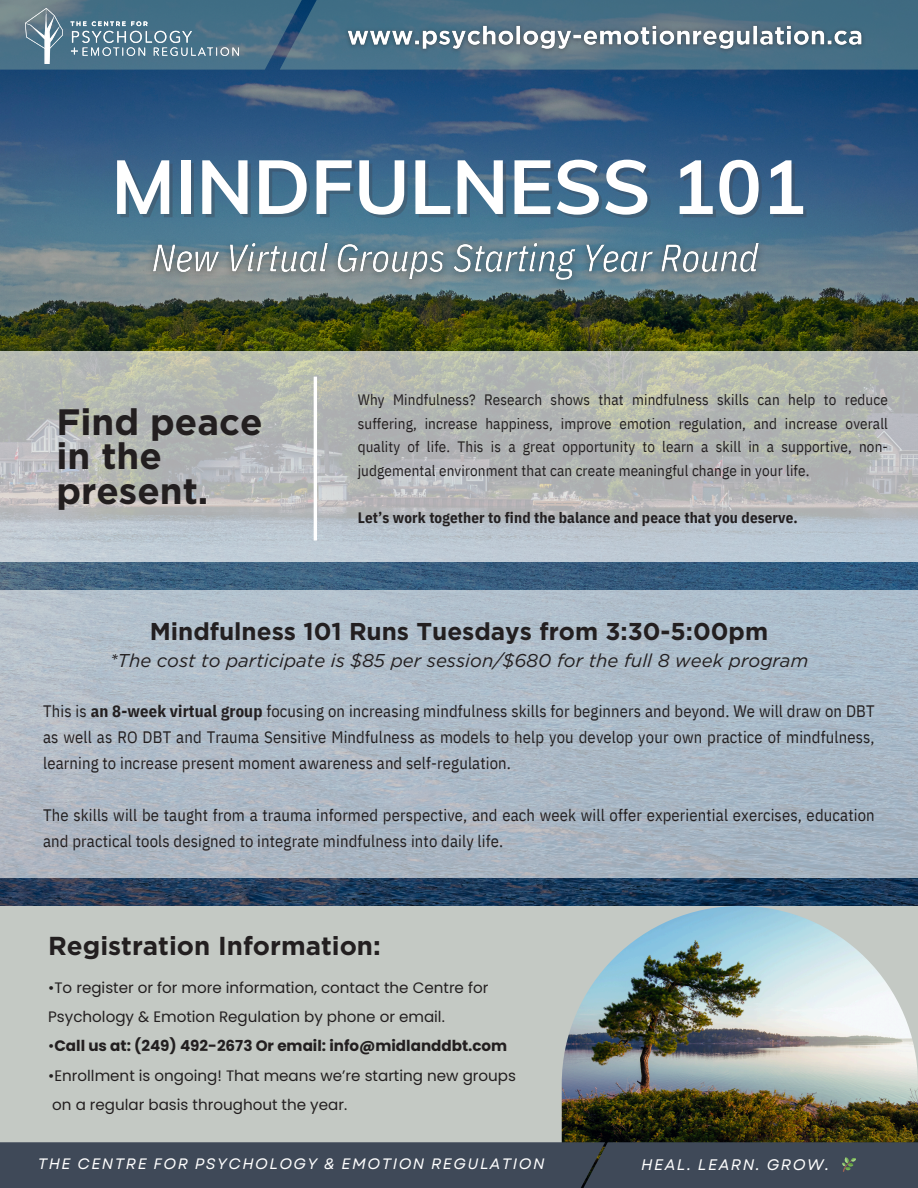
<style>
.page{position:relative;width:918px;height:1188px;background:#fff}
.page>*{position:absolute;margin:0;border:0;box-sizing:border-box;transform-origin:0 0}
.t1{font:700 75.3px "Muli";color:#fff}
.t2{font:700 36.75px/34.8px "Gotham";color:#231f20}
.t3{font:700 25.95px "Gotham";color:#231f20}
.t4{font:700 24.3px "Gotham";color:#231f20}
.t5{font:italic 18.6px "Gotham";color:#231f20}
.t6{font:16.65px/25.8px "IBM Plex Sans Cond";letter-spacing:.01em;color:#231f20;text-align:justify}
.t7{font:italic 15.3px "Garet";letter-spacing:.1em;color:#fff}
.t8{font:15.15px/23.7px "IBM Plex Sans Cond";letter-spacing:.01em;color:#231f20;text-align:justify}
.t9{font:15.15px/29.2px "Poppins";color:#231f20}
.t10{font:700 15.15px "IBM Plex Sans Cond";letter-spacing:.01em;color:#231f20}
.t11{font:700 15.15px "Poppins";color:#231f20}
.t12{font:italic 15.15px "Garet";letter-spacing:.1em;color:#fff}
.s1{font-weight:700}
.s2{font-weight:400}
</style>
<div class="page">
<img style="left:0;top:70px;width:918px;height:836px">
<svg style="left:0;top:351px;width:918px;height:211px"></svg>
<hr style="left:314px;top:377px;width:3px;height:164px;background:#fff">
<div style="left:0;top:906px;width:918px;height:261px;background:#c4c9c4"></div>
<svg style="left:0;top:590px;width:918px;height:288px;fill:#adbbc8"></svg>
<svg style="left:0;top:0;width:280px;height:70px"></svg>
<svg style="left:280px;top:0;width:638px;height:70px;fill:#436e85"></svg>
<img style="left:26px;top:8px;width:212px;height:55px">
<img style="left:340px;top:18px;width:529px;height:39px">
<img style="left:140px;top:232px;width:633px;height:63px">
<img style="left:562px;top:906px;width:356px;height:236px">
<div style="left:564px;top:1142px;width:354px;height:46px;background:#3f4958"></div>
<div style="left:0;top:1142px;width:605px;height:46px;background:#3f4958"></div>
<svg style="left:842px;top:1157px;width:14px;height:15px"></svg>
<h1 class="t1" style="left:111px;top:138px;width:697px">MINDFULNESS 101</h1>
<h2 class="t2" style="left:56px;top:404px;width:208px">Find peace in the present.</h2>
<p class="t8" style="left:358px;top:388px;width:532px">Why Mindfulness? Research shows that mindfulness skills can help to reduce suffering, increase happiness, improve emotion regulation, and increase overall quality of life. This is a great opportunity to learn a skill in a supportive, non&shy;judgemental environment that can create meaningful change in your life.</p>
<p class="t10" style="left:358px;top:508px;width:442px">Let’s work together to find the balance and peace that you deserve.</p>
<h3 class="t4" style="left:150px;top:617px;width:620px">Mindfulness 101 Runs Tuesdays from 3:30-5:00pm</h3>
<p class="t5" style="left:110px;top:649px;width:700px">*The cost to participate is $85 per session/$680 for the full 8 week program</p>
<p class="t6" style="left:43px;top:698px;width:833px">This is <span class="s1">an 8-week virtual group</span> focusing on increasing mindfulness skills for beginners and beyond. We will draw on DBT as well as RO DBT and Trauma Sensitive Mindfulness as models to help you develop your own practice of mindfulness, learning to increase present moment awareness and self-regulation.</p>
<p class="t6" style="left:43px;top:802px;width:833px">The skills will be taught from a trauma informed perspective, and each week will offer experiential exercises, education and practical tools designed to integrate mindfulness into daily life.</p>
<h3 class="t3" style="left:48px;top:930px;width:334px">Registration Information:</h3>
<p class="t9" style="left:48px;top:973px;width:442px">•To register or for more information, contact the Centre for<br>Psychology &amp; Emotion Regulation by phone or email.</p>
<p class="t11" style="left:48px;top:1035px;width:461px"><span class="s2">•</span>Call us at: (249) 492-2673 Or email: info@midlanddbt.com</p>
<p class="t9" style="left:48px;top:1061px;width:469px">•Enrollment is ongoing! That means we’re starting new groups on a regular basis throughout the year.</p>
<p class="t12" style="left:38px;top:1153px;width:508px">THE CENTRE FOR PSYCHOLOGY &amp; EMOTION REGULATION</p>
<p class="t7" style="left:641px;top:1154px;width:190px">HEAL. LEARN. GROW.</p>
</div>
